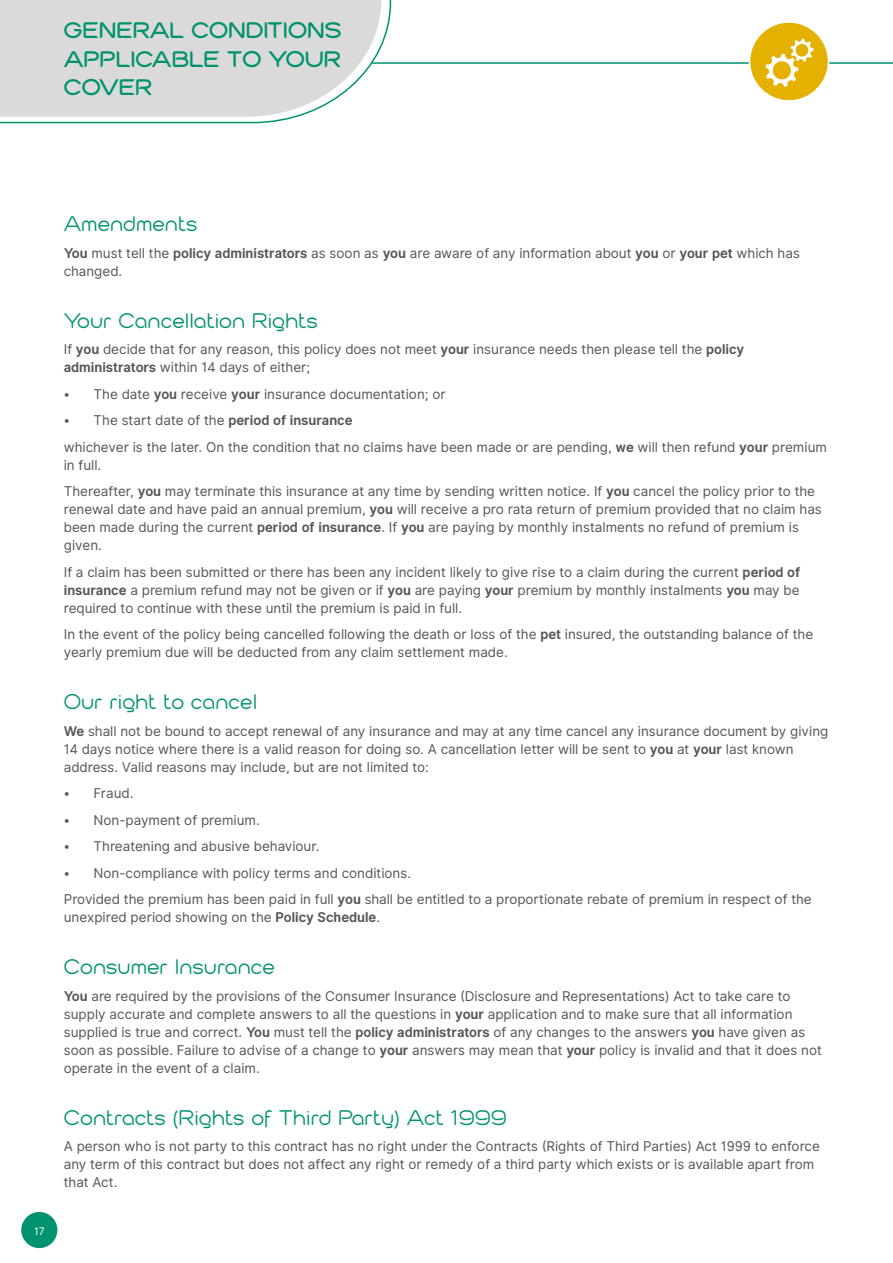
<style>
.page{position:relative;width:893px;height:1263px;background:#fff}
.page>*{position:absolute;margin:0;border:0;box-sizing:border-box;transform-origin:0 0}
.t1{font:700 24px/28.8px "Cabourg";color:#00926e;text-align:justify}
.t2{font:22.5px "Cabourg";color:#00926e}
.t3{font:13.5px/18px "Inter UI";color:#575756}
.t4{font:10.5px "Inter UI";color:#fff}
.s1{font-weight:700}
</style>
<div class="page">
<div style="left:21px;top:1212px;width:36px;height:36px;background:#00926e;border-radius:50%"></div>
<svg style="left:0;top:0;width:392px;height:124px;background:#dcdedd"></svg>
<hr style="left:371px;top:62px;width:522px;height:2px;background:#00926e">
<div style="left:750px;top:22px;width:78px;height:79px;background:#e4b100;border-radius:50%"></div>
<div style="left:749px;top:21px;width:80px;height:81px;border:2px solid #fff;border-radius:50%"></div>
<svg style="left:765px;top:39px;width:49px;height:48px"></svg>
<h1 class="t1" style="left:64px;top:16px;width:279px">GENERAL CONDITIONS APPLICABLE TO YOUR COVER</h1>
<p class="t4" style="left:34px;top:1224px;width:12px">17</p>
<h2 class="t2" style="left:64px;top:213px;width:135px">Amendments</h2>
<p class="t3" style="left:64px;top:244px;width:738px"><span class="s1">You</span> must tell the <span class="s1">policy administrators</span> as soon as <span class="s1">you</span> are aware of any information about <span class="s1">you</span> or <span class="s1">your pet</span> which has changed.</p>
<h2 class="t2" style="left:64px;top:309px;width:256px">Your Cancellation Rights</h2>
<p class="t3" style="left:64px;top:340px;width:682px">If <span class="s1">you</span> decide that for any reason, this policy does not meet <span class="s1">your</span> insurance needs then please tell the <span class="s1">policy administrators</span> within 14 days of either;</p>
<p class="t3" style="left:64px;top:385px;width:383px"><span class="s1">•</span> The date <span class="s1">you</span> receive <span class="s1">your</span> insurance documentation; or</p>
<p class="t3" style="left:64px;top:407px;width:765px;line-height:26.5px"><span class="s1">•</span> The start date of the <span class="s1">period of insurance<br></span>whichever is the later. On the condition that no claims have been made or are pending, <span class="s1">we</span> will then refund <span class="s1">your</span> premium</p>
<p class="t3" style="left:64px;top:452px;width:753px;line-height:26.5px">in full.<br>Thereafter, <span class="s1">you</span> may terminate this insurance at any time by sending written notice. If <span class="s1">you</span> cancel the policy prior to the</p>
<p class="t3" style="left:64px;top:500px;width:760px">renewal date and have paid an annual premium, <span class="s1">you</span> will receive a pro rata return of premium provided that no claim has been made during the current <span class="s1">period of insurance</span>. If <span class="s1">you</span> are paying by monthly instalments no refund of premium is given.</p>
<p class="t3" style="left:64px;top:563px;width:738px;text-align:justify">If a claim has been submitted or there has been any incident likely to give rise to a claim during the current <span class="s1">period of insurance</span> a premium refund may not be given or if <span class="s1">you</span> are paying <span class="s1">your</span> premium by monthly instalments <span class="s1">you</span> may be required to continue with these until the premium is paid in full.</p>
<p class="t3" style="left:64px;top:625px;width:751px">In the event of the policy being cancelled following the death or loss of the <span class="s1">pet</span> insured, the outstanding balance of the yearly premium due will be deducted from any claim settlement made.</p>
<h2 class="t2" style="left:64px;top:691px;width:195px">Our right to cancel</h2>
<p class="t3" style="left:64px;top:722px;width:766px"><span class="s1">We</span> shall not be bound to accept renewal of any insurance and may at any time cancel any insurance document by giving<br>14 days notice where there is a valid reason for doing so. A cancellation letter will be sent to <span class="s1">you</span> at <span class="s1">your</span> last known address. Valid reasons may include, but are not limited to:</p>
<p class="t3" style="left:64px;top:785px;width:71px"><span class="s1">•</span> Fraud.</p>
<p class="t3" style="left:64px;top:811px;width:198px"><span class="s1">•</span> Non-payment of premium.</p>
<p class="t3" style="left:64px;top:838px;width:257px"><span class="s1">•</span> Threatening and abusive behaviour.</p>
<p class="t3" style="left:64px;top:860px;width:749px;line-height:26.5px"><span class="s1">•</span> Non-compliance with policy terms and conditions.<br>Provided the premium has been paid in full <span class="s1">you</span> shall be entitled to a proportionate rebate of premium in respect of the</p>
<p class="t3" style="left:64px;top:909px;width:318px">unexpired period showing on the <span class="s1">Policy Schedule</span>.</p>
<h2 class="t2" style="left:64px;top:956px;width:213px">Consumer Insurance</h2>
<p class="t3" style="left:64px;top:987px;width:760px"><span class="s1">You</span> are required by the provisions of the Consumer Insurance (Disclosure and Representations) Act to take care to supply accurate and complete answers to all the questions in <span class="s1">your</span> application and to make sure that all information supplied is true and correct. <span class="s1">You</span> must tell the <span class="s1">policy administrators</span> of any changes to the answers <span class="s1">you</span> have given as soon as possible. Failure to advise of a change to <span class="s1">your</span> answers may mean that <span class="s1">your</span> policy is invalid and that it does not operate in the event of a claim.</p>
<h2 class="t2" style="left:64px;top:1106px;width:445px">Contracts (Rights of Third Party) Act 1999</h2>
<p class="t3" style="left:64px;top:1138px;width:758px">A person who is not party to this contract has no right under the Contracts (Rights of Third Parties) Act 1999 to enforce any term of this contract but does not affect any right or remedy of a third party which exists or is available apart from that Act.</p>
</div>
